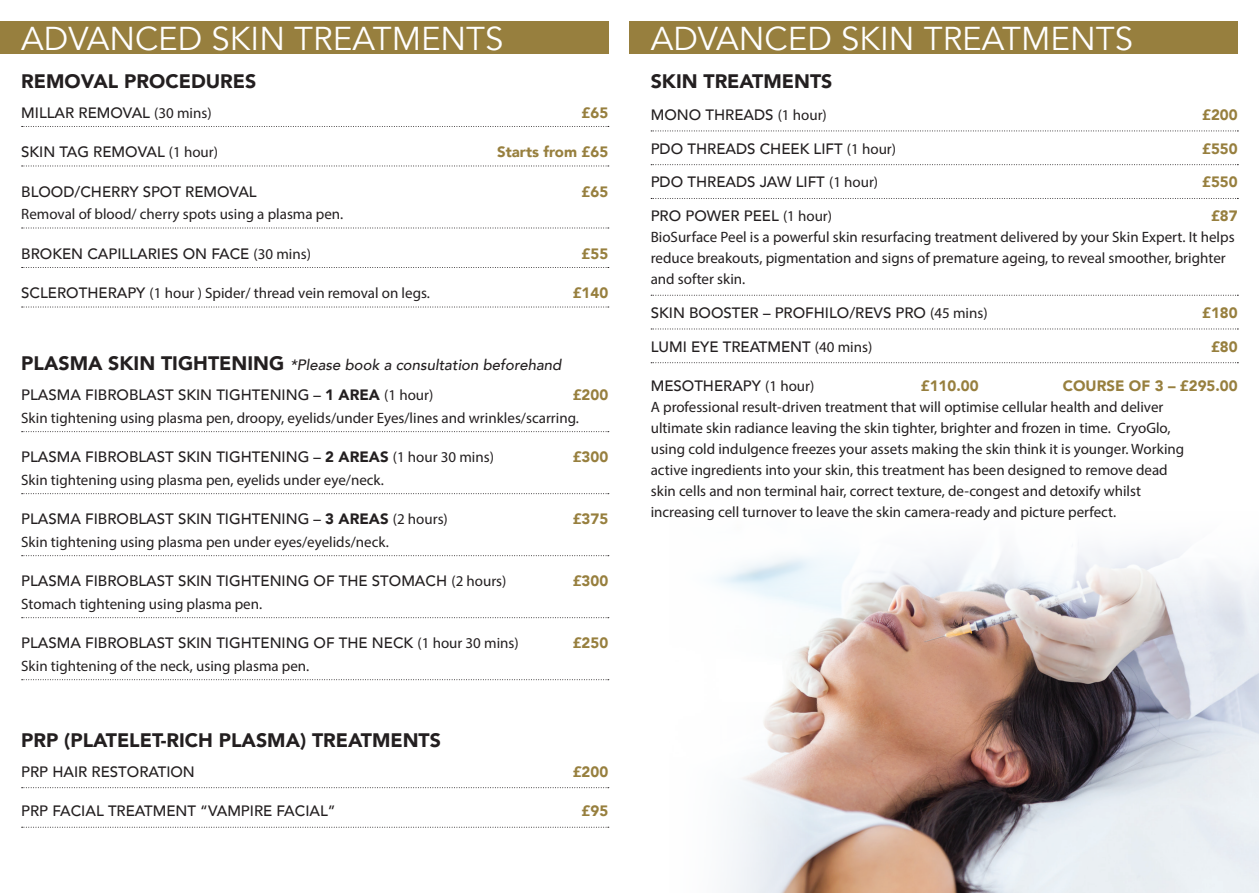
<style>
.page{position:relative;width:1259px;height:893px;background:#fff}
.page>*{position:absolute;margin:0;border:0;box-sizing:border-box;transform-origin:0 0}
.t1{font:33px "Avenir";color:#fff}
.t2{font:900 19.5px "Avenir";color:#231f20}
.t3{font:15px/21px "Myriad Pro";color:#231f20}
.t4{font:500 15px "Avenir";color:#231f20}
.t5{font:900 15px "Avenir";color:#977f3e}
.t6{font:italic 500 15px "Avenir";color:#231f20}
.s1{font-family:"Myriad Pro";font-weight:400}
.s2{font-family:"Avenir";font-weight:500}
.s3{font-weight:900;font-style:normal;font-size:19.5px}
.s4{font-weight:900}
</style>
<div class="page">
<div style="left:0;top:21px;width:608px;height:33px;background:#977f3e"></div>
<svg style="left:22px;top:126px;width:587px;height:1px"></svg>
<svg style="left:22px;top:166px;width:587px;height:1px"></svg>
<svg style="left:22px;top:228px;width:587px;height:1px"></svg>
<svg style="left:22px;top:267px;width:587px;height:1px"></svg>
<svg style="left:22px;top:307px;width:587px;height:1px"></svg>
<svg style="left:22px;top:431px;width:587px;height:1px"></svg>
<svg style="left:22px;top:493px;width:587px;height:1px"></svg>
<svg style="left:22px;top:555px;width:587px;height:1px"></svg>
<svg style="left:22px;top:617px;width:587px;height:1px"></svg>
<svg style="left:22px;top:679px;width:587px;height:1px"></svg>
<svg style="left:22px;top:787px;width:587px;height:1px"></svg>
<svg style="left:22px;top:827px;width:587px;height:1px"></svg>
<svg style="left:651px;top:131px;width:587px;height:1px"></svg>
<svg style="left:651px;top:164px;width:587px;height:1px"></svg>
<svg style="left:651px;top:198px;width:587px;height:1px"></svg>
<svg style="left:651px;top:295px;width:587px;height:1px"></svg>
<svg style="left:651px;top:329px;width:587px;height:1px"></svg>
<svg style="left:651px;top:362px;width:587px;height:1px"></svg>
<div style="left:629px;top:21px;width:608px;height:33px;background:#977f3e"></div>
<img style="left:716px;top:547px;width:543px;height:346px">
<h1 class="t1" style="left:21px;top:19px;width:484px">ADVANCED SKIN TREATMENTS</h1>
<h2 class="t2" style="left:21px;top:64px;width:237px">REMOVAL PROCEDURES</h2>
<p class="t4" style="left:21px;top:99px;width:192px">MILLAR REMOVAL <span class="s1">(30 mins)</span></p>
<p class="t5" style="left:581px;top:100px;width:28px">£65</p>
<p class="t4" style="left:21px;top:139px;width:198px">SKIN TAG REMOVAL <span class="s1">(1 hour)</span></p>
<p class="t5" style="left:497px;top:139px;width:113px">Starts from £65</p>
<p class="t4" style="left:21px;top:178px;width:237px">BLOOD/CHERRY SPOT REMOVAL</p>
<p class="t5" style="left:581px;top:179px;width:28px">£65</p>
<p class="t3" style="left:21px;top:203px;width:324px">Removal of blood/ cherry spots using a plasma pen.</p>
<p class="t4" style="left:21px;top:240px;width:291px">BROKEN CAPILLARIES ON FACE <span class="s1">(30 mins)</span></p>
<p class="t5" style="left:581px;top:241px;width:28px">£55</p>
<p class="t3" style="left:21px;top:282px;width:410px"><span class="s2">SCLEROTHERAPY</span> (1 hour ) Spider/ thread vein removal on legs.</p>
<p class="t5" style="left:573px;top:280px;width:37px">£140</p>
<p class="t6" style="left:21px;top:356px;width:541px"><span class="s3">PLASMA SKIN TIGHTENING</span> *Please book a consultation beforehand</p>
<p class="t4" style="left:21px;top:382px;width:413px">PLASMA FIBROBLAST SKIN TIGHTENING – <span class="s4">1 AREA</span> <span class="s1">(1 hour)</span></p>
<p class="t5" style="left:573px;top:382px;width:37px">£200</p>
<p class="t3" style="left:21px;top:407px;width:559px">Skin tightening using plasma pen, droopy, eyelids/under Eyes/lines and wrinkles/scarring.</p>
<p class="t4" style="left:21px;top:444px;width:474px">PLASMA FIBROBLAST SKIN TIGHTENING – <span class="s4">2 AREAS</span> <span class="s1">(1 hour 30 mins)</span></p>
<p class="t5" style="left:573px;top:444px;width:37px">£300</p>
<p class="t3" style="left:21px;top:469px;width:364px">Skin tightening using plasma pen, eyelids under eye/neck.</p>
<p class="t4" style="left:21px;top:506px;width:428px">PLASMA FIBROBLAST SKIN TIGHTENING – <span class="s4">3 AREAS</span> <span class="s1">(2 hours)</span></p>
<p class="t5" style="left:573px;top:506px;width:37px">£375</p>
<p class="t3" style="left:21px;top:531px;width:369px">Skin tightening using plasma pen under eyes/eyelids/neck.</p>
<p class="t4" style="left:21px;top:568px;width:487px">PLASMA FIBROBLAST SKIN TIGHTENING OF THE STOMACH <span class="s1">(2 hours)</span></p>
<p class="t5" style="left:573px;top:568px;width:37px">£300</p>
<p class="t3" style="left:21px;top:593px;width:242px">Stomach tightening using plasma pen.</p>
<p class="t4" style="left:21px;top:630px;width:499px">PLASMA FIBROBLAST SKIN TIGHTENING OF THE NECK <span class="s1">(1 hour 30 mins)</span></p>
<p class="t5" style="left:573px;top:630px;width:37px">£250</p>
<p class="t3" style="left:21px;top:655px;width:290px">Skin tightening of the neck, using plasma pen.</p>
<h2 class="t2" style="left:21px;top:723px;width:421px">PRP (PLATELET-RICH PLASMA) TREATMENTS</h2>
<p class="t4" style="left:21px;top:758px;width:175px">PRP HAIR RESTORATION</p>
<p class="t5" style="left:573px;top:759px;width:37px">£200</p>
<p class="t4" style="left:21px;top:798px;width:316px">PRP FACIAL TREATMENT “VAMPIRE FACIAL”</p>
<p class="t5" style="left:581px;top:798px;width:28px">£95</p>
<h1 class="t1" style="left:651px;top:19px;width:484px">ADVANCED SKIN TREATMENTS</h1>
<h2 class="t2" style="left:651px;top:64px;width:183px">SKIN TREATMENTS</h2>
<p class="t4" style="left:651px;top:102px;width:178px">MONO THREADS <span class="s1">(1 hour)</span></p>
<p class="t5" style="left:1202px;top:102px;width:37px">£200</p>
<p class="t4" style="left:651px;top:135px;width:247px">PDO THREADS CHEEK LIFT <span class="s1">(1 hour)</span></p>
<p class="t5" style="left:1202px;top:136px;width:37px">£550</p>
<p class="t4" style="left:651px;top:169px;width:229px">PDO THREADS JAW LIFT <span class="s1">(1 hour)</span></p>
<p class="t5" style="left:1202px;top:169px;width:37px">£550</p>
<p class="t4" style="left:651px;top:203px;width:183px">PRO POWER PEEL <span class="s1">(1 hour)</span></p>
<p class="t5" style="left:1211px;top:203px;width:28px">£87</p>
<p class="t3" style="left:651px;top:226px;width:585px">BioSurface Peel is a powerful skin resurfacing treatment delivered by your Skin Expert. It helps reduce breakouts, pigmentation and signs of premature ageing, to reveal smoother, brighter and softer skin.</p>
<p class="t4" style="left:651px;top:300px;width:338px">SKIN BOOSTER – PROFHILO/REVS PRO <span class="s1">(45 mins)</span></p>
<p class="t5" style="left:1202px;top:300px;width:37px">£180</p>
<p class="t4" style="left:651px;top:333px;width:223px">LUMI EYE TREATMENT <span class="s1">(40 mins)</span></p>
<p class="t5" style="left:1211px;top:334px;width:28px">£80</p>
<p class="t4" style="left:651px;top:373px;width:165px">MESOTHERAPY <span class="s1">(1 hour)</span></p>
<p class="t5" style="left:921px;top:373px;width:59px">£110.00</p>
<p class="t5" style="left:1062px;top:373px;width:176px">COURSE OF 3 – £295.00</p>
<p class="t3" style="left:651px;top:397px;width:535px">A professional result-driven treatment that will optimise cellular health and deliver ultimate skin radiance leaving the skin tighter, brighter and frozen in time. CryoGlo, using cold indulgence freezes your assets making the skin think it is younger. Working active ingredients into your skin, this treatment has been designed to remove dead skin cells and non terminal hair, correct texture, de-congest and detoxify whilst increasing cell turnover to leave the skin camera-ready and picture perfect.</p>
</div>
